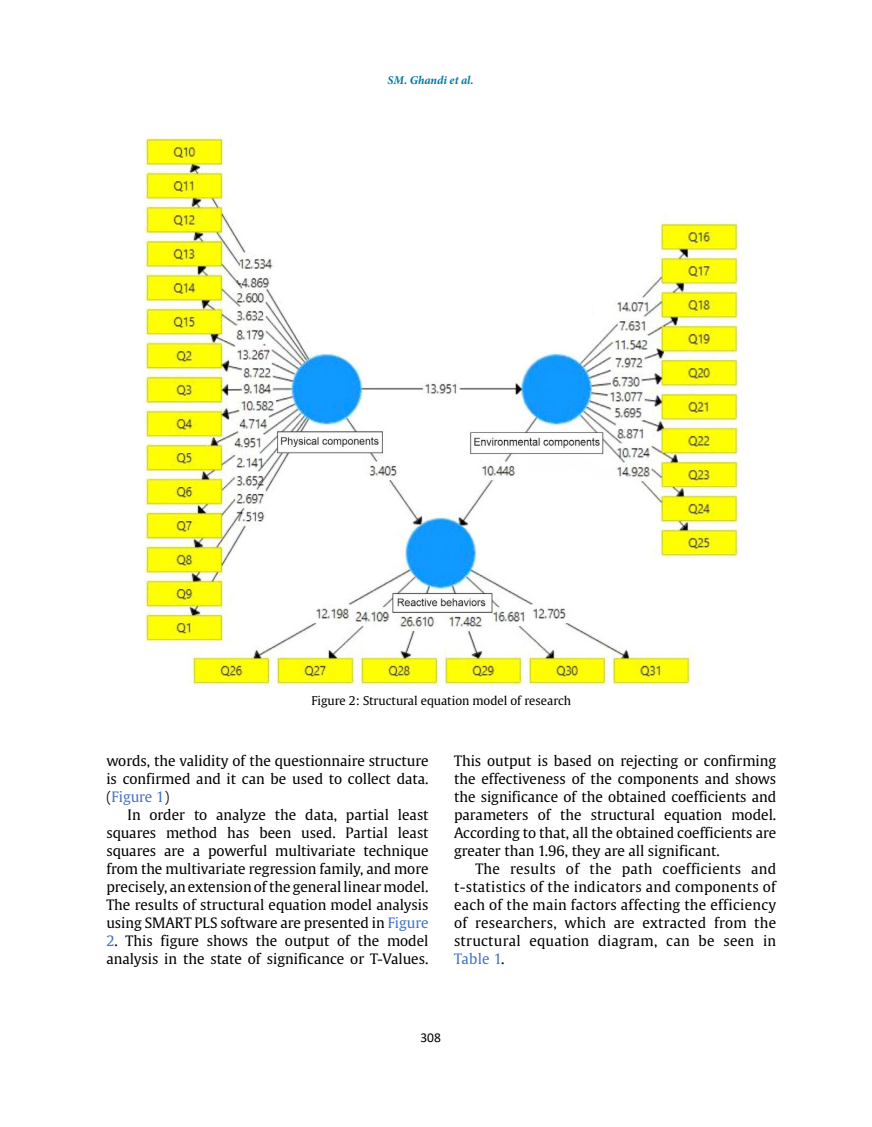
<style>
.page{position:relative;width:872px;height:1127px;background:#fff}
.page>*{position:absolute;margin:0;border:0;box-sizing:border-box;transform-origin:0 0}
.t1{font:14.25px/18px "Gulliver";color:#000;text-align:justify}
.t2{font:13.5px "Calibri";color:#000}
.t3{font:12px "Gulliver";color:#000}
.t4{font:italic 700 12px "Minion Pro";letter-spacing:-.005em;color:#0076a0}
.s1{color:#4472c4}
</style>
<div class="page">
<img style="left:144px;top:135px;width:594px;height:553px">
<p class="t4" style="left:387px;top:72px;width:88px">SM. Ghandi et al.</p>
<p class="t3" style="left:311px;top:693px;width:261px">Figure 2: Structural equation model of research</p>
<p class="t1" style="left:106px;top:752px;width:324px">words, the validity of the questionnaire structure is confirmed and it can be used to collect data. (<span class="s1">Figure 1</span>)</p>
<p class="t1" style="left:106px;top:806px;width:324px;text-indent:21px">In order to analyze the data, partial least squares method has been used. Partial least squares are a powerful multivariate technique from the multivariate regression family, and more precisely, an extension of the general linear model.<br>The results of structural equation model analysis using SMART PLS software are presented in <span class="s1">Figure</span></p>
<p class="t1" style="left:106px;top:932px;width:324px"><span class="s1">2</span>. This figure shows the output of the model analysis in the state of significance or T-Values.</p>
<p class="t1" style="left:454px;top:752px;width:324px">This output is based on rejecting or confirming the effectiveness of the components and shows the significance of the obtained coefficients and parameters of the structural equation model.<br>According to that, all the obtained coefficients are greater than 1.96, they are all significant.</p>
<p class="t1" style="left:454px;top:860px;width:324px;text-indent:21px">The results of the path coefficients and t-statistics of the indicators and components of each of the main factors affecting the efficiency of researchers, which are extracted from the structural equation diagram, can be seen in <span class="s1">Table 1</span>.</p>
<p class="t2" style="left:420px;top:1028px;width:22px">308</p>
</div>
